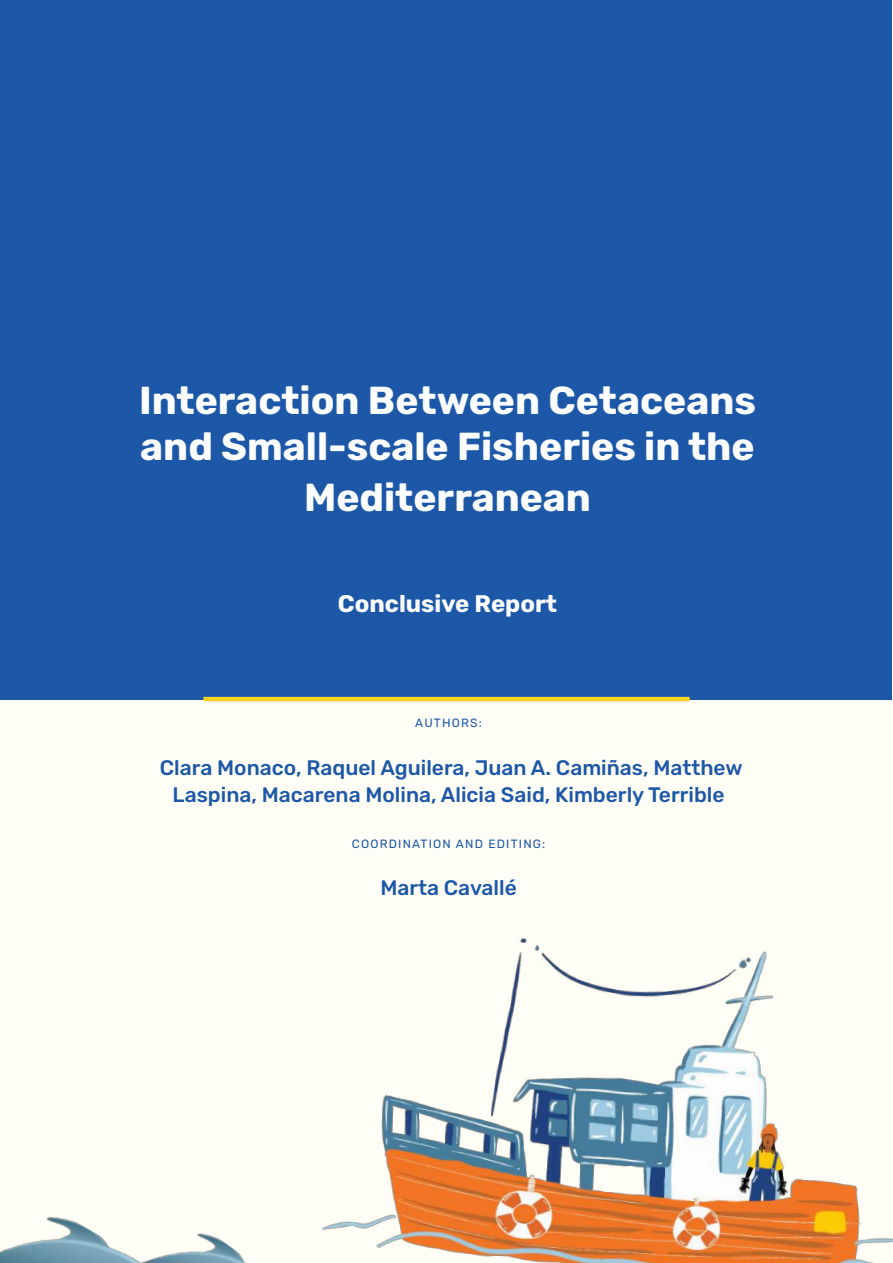
<style>
.page{position:relative;width:893px;height:1263px;background:#fffef6}
.page>*{position:absolute;margin:0;border:0;box-sizing:border-box;transform-origin:0 0}
.t1{font:700 39px/46.8px "Rubik";color:#fbfdfe}
.t2{font:700 24px "Rubik";color:#fbfdfe}
.t3{font:500 21px/27px "Rubik";color:#1d58a8;text-align:center}
.t4{font:12px "Rubik";letter-spacing:.1em;color:#1d58a8}
</style>
<div class="page">
<img style="left:147px;top:1233px;width:99px;height:30px">
<div style="left:1px;top:0;width:891px;height:699px;background:#1d58a8"></div>
<hr style="left:203px;top:697px;width:487px;height:4px;background:#fad222">
<img style="left:322px;top:938px;width:571px;height:325px">
<img style="left:0;top:1216px;width:147px;height:47px">
<h1 class="t1" style="left:139px;top:378px;width:618px">Interaction Between Cetaceans and Small-scale Fisheries in the</h1>
<h1 class="t1" style="left:304px;top:475px;width:289px">Mediterranean</h1>
<p class="t2" style="left:338px;top:589px;width:221px">Conclusive Report</p>
<p class="t4" style="left:415px;top:716px;width:68px">AUTHORS:</p>
<p class="t3" style="left:160px;top:755px;width:584px">Clara Monaco, Raquel Aguilera, Juan A. Camiñas, Matthew<br>Laspina, Macarena Molina, Alicia Said, Kimberly Terrible</p>
<p class="t4" style="left:352px;top:837px;width:195px">COORDINATION AND EDITING:</p>
<p class="t3" style="left:380px;top:874px;width:138px">Marta Cavallé</p>
</div>
